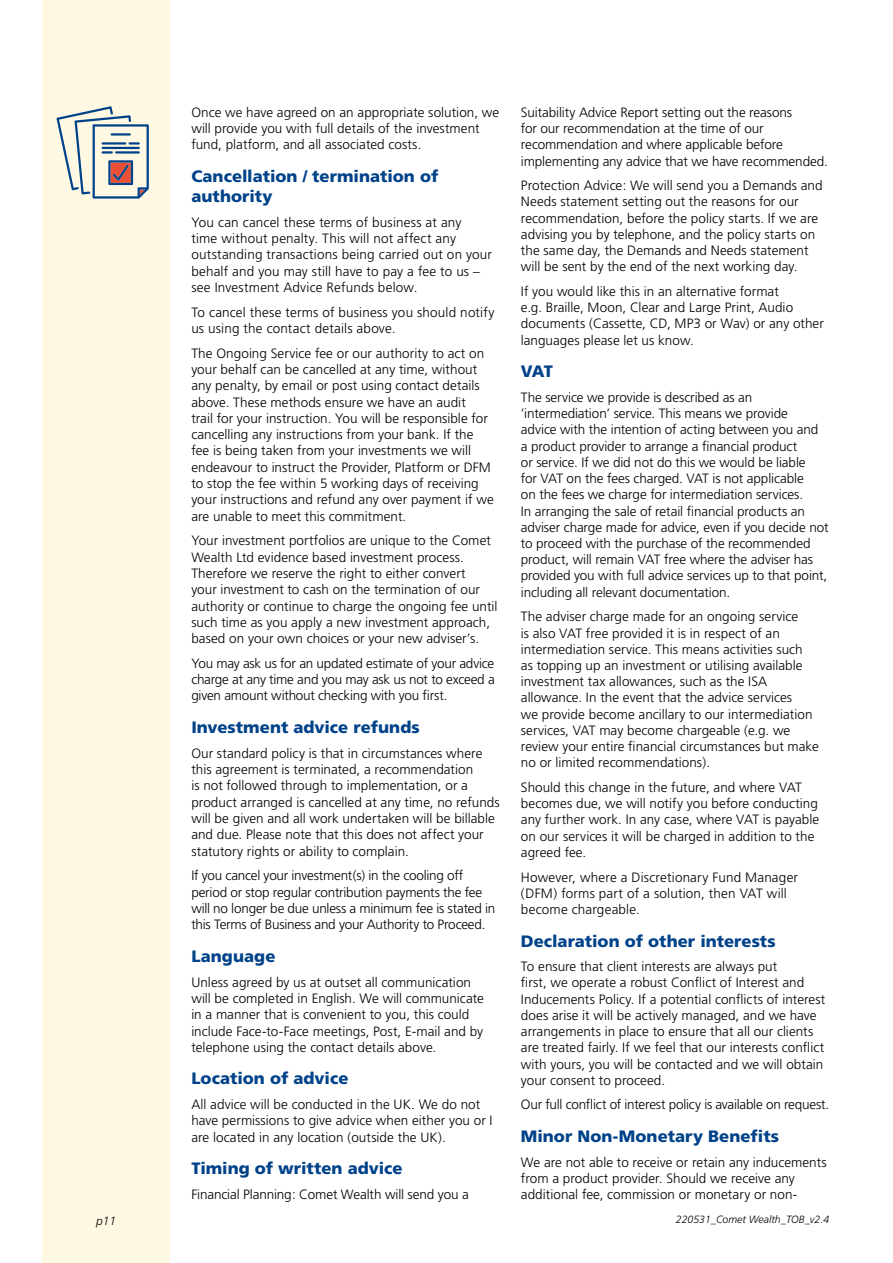
<style>
.page{position:relative;width:893px;height:1263px;background:#fff}
.page>*{position:absolute;margin:0;border:0;box-sizing:border-box;transform-origin:0 0}
.t1{font:900 16.5px/20px "Frutiger";color:#004289}
.t2{font:300 13.5px/16.2px "Frutiger";color:#000}
.t3{font:300 13.5px "Frutiger";letter-spacing:-.02em;color:#000}
.t4{font:italic 300 12px "Frutiger";color:#000}
.t5{font:italic 300 10.5px "Frutiger";color:#000}
</style>
<div class="page">
<div style="left:43px;top:0;width:127px;height:1263px;background:#fff9e3"></div>
<svg style="left:56px;top:106px;width:93px;height:93px"></svg>
<p class="t2" style="left:191px;top:104px;width:309px">Once we have agreed on an appropriate solution, we will provide you with full details of the investment fund, platform, and all associated costs.</p>
<p class="t1" style="left:191px;top:166px;width:249px">Cancellation / termination of authority</p>
<p class="t2" style="left:191px;top:214px;width:302px">You can cancel these terms of business at any<br>time without penalty. This will not affect any outstanding transactions being carried out on your behalf and you may still have to pay a fee to us – see Investment Advice Refunds below.</p>
<p class="t2" style="left:191px;top:304px;width:305px">To cancel these terms of business you should notify us using the contact details above.</p>
<p class="t2" style="left:191px;top:345px;width:304px">The Ongoing Service fee or our authority to act on your behalf can be cancelled at any time, without any penalty, by email or post using contact details above. These methods ensure we have an audit<br>trail for your instruction. You will be responsible for cancelling any instructions from your bank. If the fee is being taken from your investments we will endeavour to instruct the Provider, Platform or DFM to stop the fee within 5 working days of receiving your instructions and refund any over payment if we are unable to meet this commitment.</p>
<p class="t2" style="left:191px;top:532px;width:308px">Your investment portfolios are unique to the Comet Wealth Ltd evidence based investment process.<br>Therefore we reserve the right to either convert<br>your investment to cash on the termination of our authority or continue to charge the ongoing fee until such time as you apply a new investment approach, based on your own choices or your new adviser’s.</p>
<p class="t2" style="left:191px;top:655px;width:305px;text-align:justify">You may ask us for an updated estimate of your advice charge at any time and you may ask us not to exceed a given amount without checking with you first.</p>
<p class="t1" style="left:191px;top:717px;width:230px">Investment advice refunds</p>
<p class="t2" style="left:191px;top:745px;width:310px">Our standard policy is that in circumstances where this agreement is terminated, a recommendation<br>is not followed through to implementation, or a product arranged is cancelled at any time, no refunds will be given and all work undertaken will be billable and due. Please note that this does not affect your statutory rights or ability to complain.</p>
<p class="t2" style="left:191px;top:867px;width:305px">If you cancel your investment(s) in the cooling off period or stop regular contribution payments the fee will no longer be due unless a minimum fee is stated in this Terms of Business and your Authority to Proceed.</p>
<p class="t1" style="left:191px;top:946px;width:86px">Language</p>
<p class="t2" style="left:191px;top:974px;width:294px">Unless agreed by us at outset all communication will be completed in English. We will communicate in a manner that is convenient to you, this could include Face-to-Face meetings, Post, E-mail and by telephone using the contact details above.</p>
<p class="t1" style="left:191px;top:1068px;width:159px">Location of advice</p>
<p class="t2" style="left:191px;top:1096px;width:303px">All advice will be conducted in the UK. We do not have permissions to give advice when either you or I are located in any location (outside the UK).</p>
<p class="t1" style="left:191px;top:1158px;width:213px">Timing of written advice</p>
<p class="t2" style="left:191px;top:1186px;width:279px">Financial Planning: Comet Wealth will send you a</p>
<p class="t2" style="left:521px;top:104px;width:309px">Suitability Advice Report setting out the reasons<br>for our recommendation at the time of our recommendation and where applicable before implementing any advice that we have recommended.</p>
<p class="t2" style="left:521px;top:177px;width:303px">Protection Advice: We will send you a Demands and Needs statement setting out the reasons for our recommendation, before the policy starts. If we are advising you by telephone, and the policy starts on the same day, the Demands and Needs statement will be sent by the end of the next working day.</p>
<p class="t2" style="left:521px;top:283px;width:304px">If you would like this in an alternative format<br>e.g. Braille, Moon, Clear and Large Print, Audio documents (Cassette, CD, MP3 or Wav) or any other languages please let us know.</p>
<p class="t1" style="left:521px;top:361px;width:34px">VAT</p>
<p class="t2" style="left:521px;top:389px;width:309px">The service we provide is described as an ’intermediation’ service. This means we provide<br>advice with the intention of acting between you and<br>a product provider to arrange a financial product<br>or service. If we did not do this we would be liable<br>for VAT on the fees charged. VAT is not applicable<br>on the fees we charge for intermediation services.<br>In arranging the sale of retail financial products an adviser charge made for advice, even if you decide not to proceed with the purchase of the recommended product, will remain VAT free where the adviser has provided you with full advice services up to that point, including all relevant documentation.</p>
<p class="t2" style="left:521px;top:608px;width:299px">The adviser charge made for an ongoing service<br>is also VAT free provided it is in respect of an intermediation service. This means activities such<br>as topping up an investment or utilising available investment tax allowances, such as the ISA allowance. In the event that the advice services<br>we provide become ancillary to our intermediation services, VAT may become chargeable (e.g. we review your entire financial circumstances but make no or limited recommendations).</p>
<p class="t2" style="left:521px;top:779px;width:300px">Should this change in the future, and where VAT becomes due, we will notify you before conducting any further work. In any case, where VAT is payable on our services it will be charged in addition to the agreed fee.</p>
<p class="t2" style="left:521px;top:869px;width:279px">However, where a Discretionary Fund Manager (DFM) forms part of a solution, then VAT will become chargeable.</p>
<p class="t1" style="left:521px;top:930px;width:256px">Declaration of other interests</p>
<p class="t2" style="left:521px;top:958px;width:306px">To ensure that client interests are always put<br>first, we operate a robust Conflict of Interest and Inducements Policy. If a potential conflicts of interest does arise it will be actively managed, and we have arrangements in place to ensure that all our clients are treated fairly. If we feel that our interests conflict with yours, you will be contacted and we will obtain your consent to proceed.</p>
<p class="t3" style="left:521px;top:1097px;width:310px">Our full conflict of interest policy is available on request.</p>
<p class="t1" style="left:521px;top:1126px;width:260px">Minor Non-Monetary Benefits</p>
<p class="t2" style="left:521px;top:1154px;width:307px">We are not able to receive or retain any inducements from a product provider. Should we receive any additional fee, commission or monetary or non-</p>
<p class="t4" style="left:96px;top:1214px;width:22px">p11</p>
<p class="t5" style="left:676px;top:1214px;width:155px">220531_Comet Wealth_TOB_v2.4</p>
</div>
